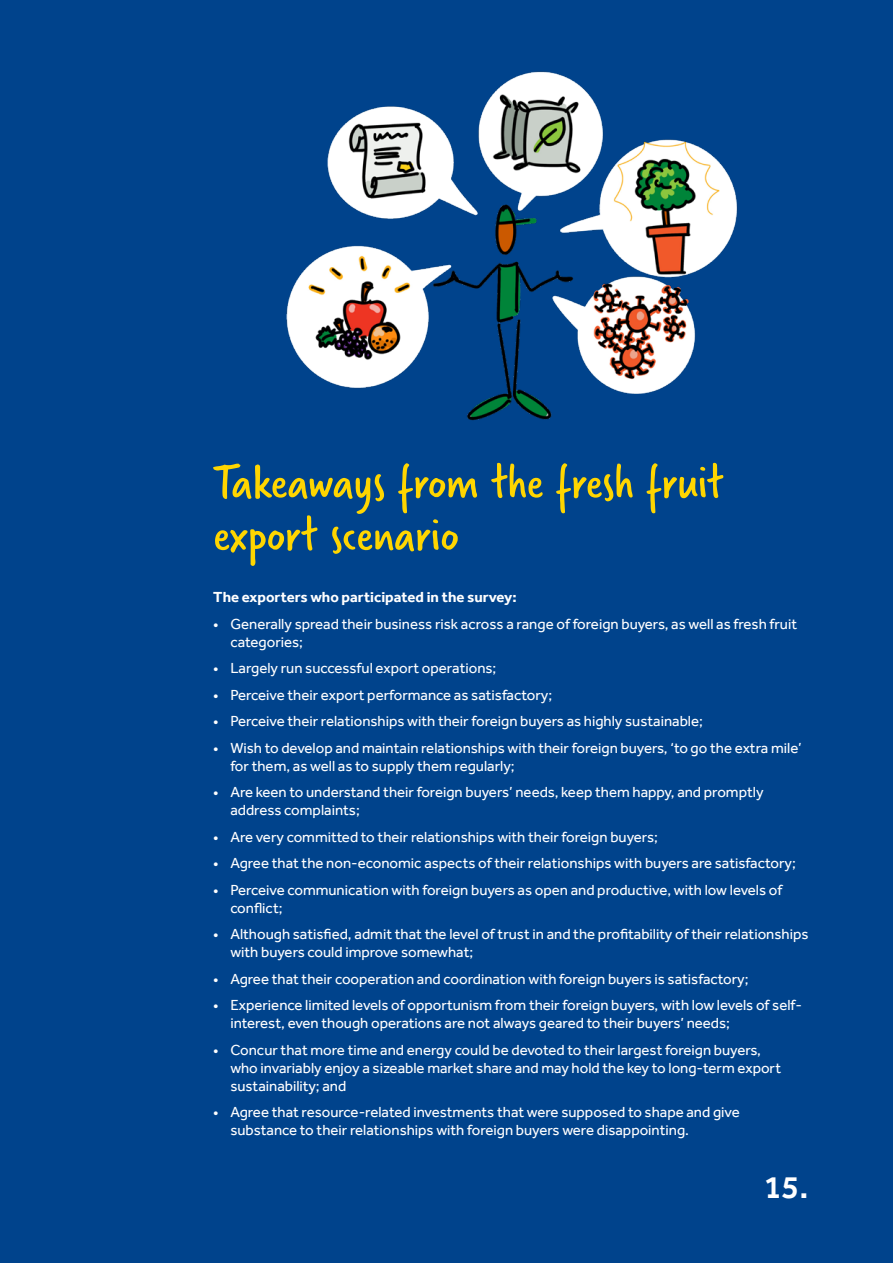
<style>
.page{position:relative;width:893px;height:1263px;background:#00438c}
.page>*{position:absolute;margin:0;border:0;box-sizing:border-box;transform-origin:0 0}
.t1{font:50.55px/52.5px "Verveine";color:#ffd600}
.t2{font:500 33px "Effra";color:#fff}
.t3{font:15px/18px "Effra";color:#fff}
.t4{font:700 15px "Effra";color:#fff}
</style>
<div class="page">
<img style="left:286px;top:71px;width:452px;height:350px">
<h1 class="t1" style="left:213px;top:457px;width:512px">Takeaways from the fresh fruit export scenario</h1>
<p class="t4" style="left:213px;top:588px;width:305px">The exporters who participated in the survey:</p>
<p class="t3" style="left:230px;top:615px;width:568px;text-indent:-17px">• Generally spread their business risk across a range of foreign buyers, as well as fresh fruit categories;</p>
<p class="t3" style="left:213px;top:659px;width:285px">• Largely run successful export operations;</p>
<p class="t3" style="left:213px;top:686px;width:340px">• Perceive their export performance as satisfactory;</p>
<p class="t3" style="left:213px;top:712px;width:491px">• Perceive their relationships with their foreign buyers as highly sustainable;</p>
<p class="t3" style="left:230px;top:739px;width:573px;text-indent:-17px">• Wish to develop and maintain relationships with their foreign buyers, ‘to go the extra mile’ for them, as well as to supply them regularly;</p>
<p class="t3" style="left:230px;top:783px;width:535px;text-indent:-17px">• Are keen to understand their foreign buyers’ needs, keep them happy, and promptly address complaints;</p>
<p class="t3" style="left:213px;top:828px;width:446px">• Are very committed to their relationships with their foreign buyers;</p>
<p class="t3" style="left:213px;top:854px;width:584px">• Agree that the non-economic aspects of their relationships with buyers are satisfactory;</p>
<p class="t3" style="left:230px;top:881px;width:554px;text-indent:-17px">• Perceive communication with foreign buyers as open and productive, with low levels of conflict;</p>
<p class="t3" style="left:230px;top:925px;width:580px;text-indent:-17px">• Although satisfied, admit that the level of trust in and the profitability of their relationships with buyers could improve somewhat;</p>
<p class="t3" style="left:213px;top:970px;width:537px">• Agree that their cooperation and coordination with foreign buyers is satisfactory;</p>
<p class="t3" style="left:230px;top:996px;width:573px;text-indent:-17px">• Experience limited levels of opportunism from their foreign buyers, with low levels of self&shy;interest, even though operations are not always geared to their buyers’ needs;</p>
<p class="t3" style="left:230px;top:1041px;width:552px;text-indent:-17px">• Concur that more time and energy could be devoted to their largest foreign buyers, who invariably enjoy a sizeable market share and may hold the key to long-term export sustainability; and</p>
<p class="t3" style="left:230px;top:1103px;width:511px;text-indent:-17px">• Agree that resource-related investments that were supposed to shape and give substance to their relationships with foreign buyers were disappointing.</p>
<h2 class="t2" style="left:764px;top:1167px;width:46px">15.</h2>
</div>
